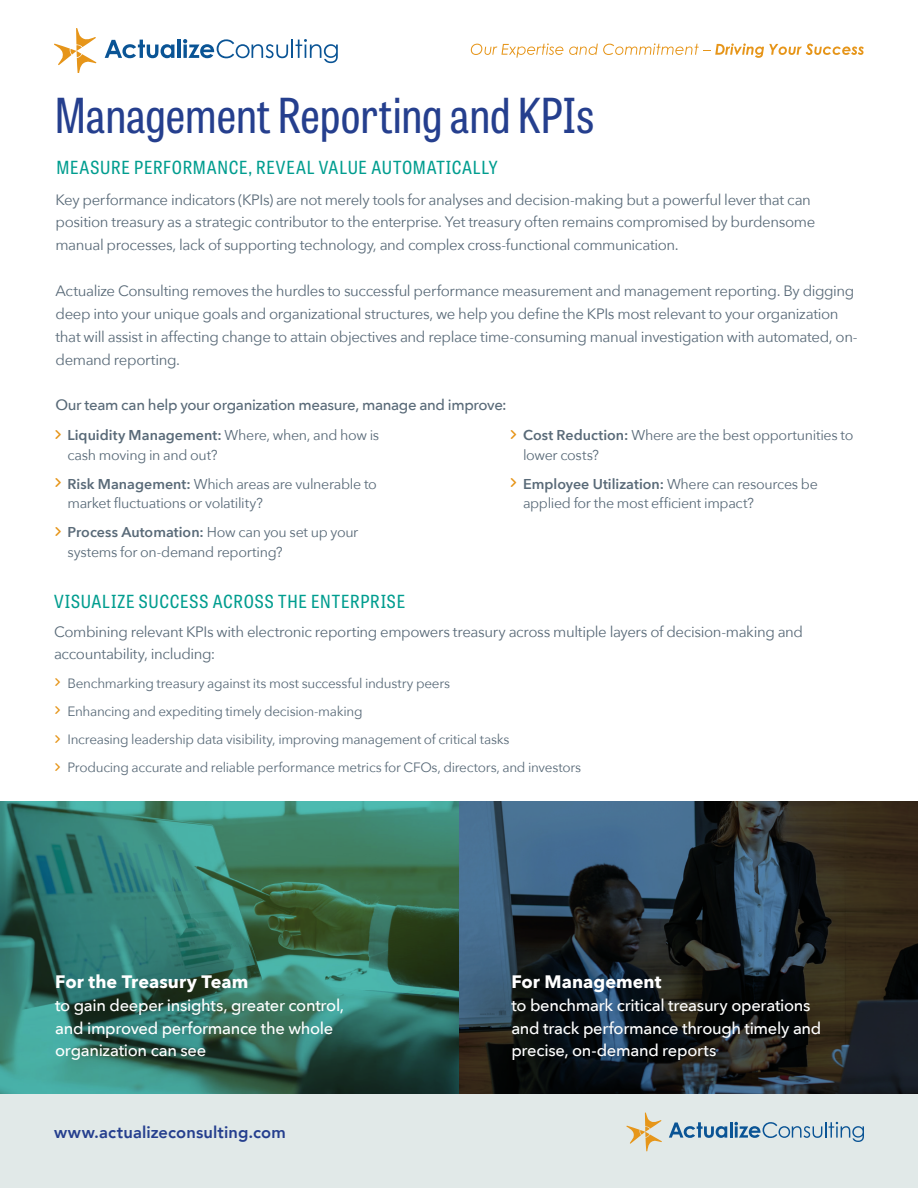
<style>
.page{position:relative;width:918px;height:1188px;background:#fff}
.page>*{position:absolute;margin:0;border:0;box-sizing:border-box;transform-origin:0 0}
.t1{font:48px "Tablet Gothic Condensed";letter-spacing:-.005em;color:#253f8e}
.t2{font:semi-condensed 18px "Tablet Gothic";letter-spacing:.04em;color:#009d8f}
.t3{font:700 18px "Avenir Next";color:#fff}
.t4{font:500 16.5px/22.8px "Avenir Next";letter-spacing:-.02em;color:#fff}
.t5{font:800 16.5px "Avenir";letter-spacing:.01em;color:#253f8e}
.t6{font:15px/22.8px "Avenir Next";letter-spacing:-.025em;color:#596a78}
.t7{font:500 15px "Avenir Next";letter-spacing:-.025em;color:#596a78}
.t8{font:14.25px/19.5px "Avenir Next";letter-spacing:-.025em;color:#596a78}
.t9{font:13.5px/28.2px "Avenir Next";letter-spacing:-.02em;color:#596a78}
.s1{font-weight:600}
</style>
<div class="page">
<div style="left:0;top:1094px;width:918px;height:94px;background:#e1e9e8"></div>
<svg style="left:626px;top:1113px;width:36px;height:38px"></svg>
<svg style="left:669px;top:1122px;width:58px;height:16px"></svg>
<hr style="left:730px;top:1122px;width:3px;height:16px;background:#0a5495">
<svg style="left:734px;top:1122px;width:130px;height:20px"></svg>
<svg style="left:54px;top:29px;width:42px;height:44px"></svg>
<svg style="left:105px;top:40px;width:69px;height:18px"></svg>
<hr style="left:177px;top:39px;width:4px;height:19px;background:#0a5495">
<svg style="left:183px;top:39px;width:155px;height:24px"></svg>
<svg style="left:471px;top:43px;width:92px;height:15px"></svg>
<svg style="left:569px;top:43px;width:295px;height:15px"></svg>
<svg style="left:0;top:801px;width:459px;height:293px;background:#347564"></svg>
<svg style="left:459px;top:801px;width:459px;height:293px;background:#263037"></svg>
<h1 class="t1" style="left:55px;top:84px;width:541px">Management Reporting and KPIs</h1>
<p class="t2" style="left:56px;top:156px;width:443px">MEASURE PERFORMANCE, REVEAL VALUE AUTOMATICALLY</p>
<p class="t6" style="left:56px;top:187px;width:761px">Key performance indicators (KPIs) are not merely tools for analyses and decision-making but a powerful lever that can position treasury as a strategic contributor to the enterprise. Yet treasury often remains compromised by burdensome manual processes, lack of supporting technology, and complex cross-functional communication.</p>
<p class="t6" style="left:56px;top:279px;width:804px">Actualize Consulting removes the hurdles to successful performance measurement and management reporting. By digging deep into your unique goals and organizational structures, we help you define the KPIs most relevant to your organization that will assist in affecting change to attain objectives and replace time-consuming manual investigation with automated, on&shy;demand reporting.</p>
<p class="t7" style="left:56px;top:393px;width:453px">Our team can help your organization measure, manage and improve:</p>
<p class="t8" style="left:67px;top:425px;width:313px"><span class="s1">Liquidity Management:</span> Where, when, and how is cash moving in and out?</p>
<p class="t8" style="left:67px;top:473px;width:311px"><span class="s1">Risk Management:</span> Which areas are vulnerable to market fluctuations or volatility?</p>
<p class="t8" style="left:67px;top:522px;width:292px"><span class="s1">Process Automation:</span> How can you set up your systems for on-demand reporting?</p>
<p class="t2" style="left:54px;top:589px;width:353px">VISUALIZE SUCCESS ACROSS THE ENTERPRISE</p>
<p class="t8" style="left:523px;top:425px;width:332px"><span class="s1">Cost Reduction:</span> Where are the best opportunities to lower costs?</p>
<p class="t8" style="left:523px;top:473px;width:296px"><span class="s1">Employee Utilization:</span> Where can resources be applied for the most efficient impact?</p>
<p class="t6" style="left:54px;top:619px;width:751px">Combining relevant KPIs with electronic reporting empowers treasury across multiple layers of decision-making and accountability, including:</p>
<p class="t9" style="left:67px;top:668px;width:515px">Benchmarking treasury against its most successful industry peers<br>Enhancing and expediting timely decision-making<br>Increasing leadership data visibility, improving management of critical tasks<br>Producing accurate and reliable performance metrics for CFOs, directors, and investors</p>
<p class="t3" style="left:55px;top:966px;width:195px">For the Treasury Team</p>
<p class="t4" style="left:55px;top:993px;width:291px">to gain deeper insights, greater control, and improved performance the whole organization can see</p>
<p class="t5" style="left:54px;top:1119px;width:233px">www.actualizeconsulting.com</p>
<p class="t3" style="left:511px;top:966px;width:152px">For Management</p>
<p class="t4" style="left:511px;top:993px;width:312px">to benchmark critical treasury operations and track performance through timely and precise, on-demand reports</p>
</div>
